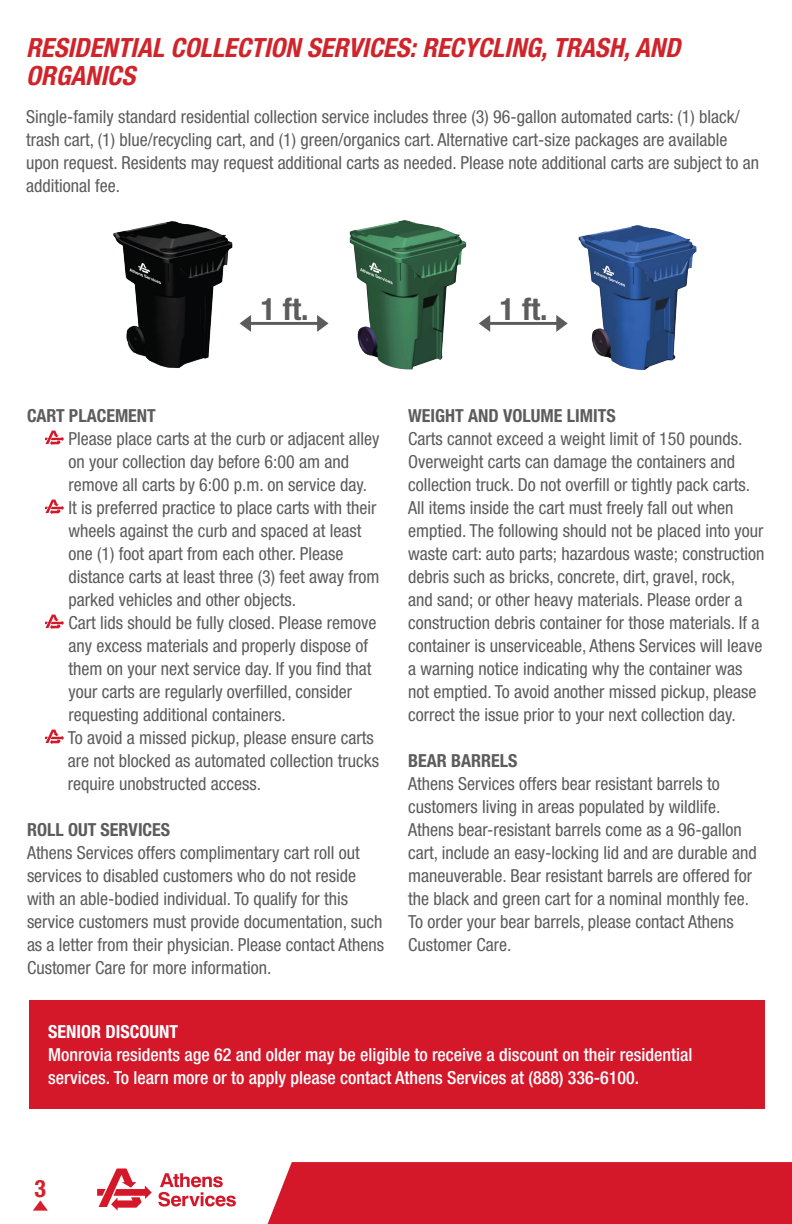
<style>
.page{position:relative;width:792px;height:1224px;background:#fff}
.page>*{position:absolute;margin:0;border:0;box-sizing:border-box;transform-origin:0 0}
.t1{font:700 condensed 30.8px "Helvetica Neue LT Std";color:#5c5c5d}
.t2{font:italic 700 condensed 26.6px "Helvetica Neue LT Std";color:#d1232a}
.t3{font:700 condensed 24px "Helvetica Neue LT Std";color:#d61f2b}
.t4{font:condensed 18px/23px "Helvetica Neue LT Std";color:#5c5c5d}
.t5{font:500 condensed 18px/23px "Helvetica Neue LT Std";color:#fff}
.t6{font:700 condensed 18px "Helvetica Neue LT Std";color:#5c5c5d}
.t7{font:700 condensed 18px "Helvetica Neue LT Std";color:#fff}
</style>
<div class="page">
<svg style="left:158px;top:1173px;width:78px;height:34px"></svg>
<svg style="left:97px;top:1169px;width:55px;height:42px"></svg>
<div style="left:30px;top:1001px;width:735px;height:108px;background:#d5172a"></div>
<svg style="left:45px;top:431px;width:19px;height:14px"></svg>
<svg style="left:45px;top:500px;width:19px;height:14px"></svg>
<svg style="left:45px;top:615px;width:19px;height:14px"></svg>
<svg style="left:45px;top:730px;width:19px;height:14px"></svg>
<hr style="left:245px;top:322px;width:78px;height:3px;background:#5c5c5d">
<svg style="left:317px;top:315px;width:12px;height:17px"></svg>
<svg style="left:240px;top:315px;width:11px;height:17px"></svg>
<hr style="left:484px;top:322px;width:78px;height:3px;background:#5c5c5d">
<svg style="left:556px;top:315px;width:12px;height:17px"></svg>
<svg style="left:479px;top:315px;width:11px;height:17px"></svg>
<img style="left:113px;top:221px;width:119px;height:148px">
<img style="left:578px;top:225px;width:118px;height:146px">
<img style="left:349px;top:220px;width:117px;height:150px">
<svg style="left:33px;top:1200px;width:15px;height:11px"></svg>
<div style="left:267px;top:1162px;width:525px;height:62px;background:#d5172a"></div>
<p class="t2" style="left:26px;top:31px;width:656px">RESIDENTIAL COLLECTION SERVICES: RECYCLING, TRASH, AND</p>
<p class="t2" style="left:26px;top:59px;width:111px">ORGANICS</p>
<p class="t4" style="left:26px;top:105px;width:735px">Single-family standard residential collection service includes three (3) 96-gallon automated carts: (1) black/ trash cart, (1) blue/recycling cart, and (1) green/organics cart. Alternative cart-size packages are available upon request. Residents may request additional carts as needed. Please note additional carts are subject to an additional fee.</p>
<p class="t1" style="left:261px;top:290px;width:49px">1 ft.</p>
<p class="t1" style="left:500px;top:290px;width:49px">1 ft.</p>
<p class="t6" style="left:27px;top:405px;width:130px">CART PLACEMENT</p>
<p class="t4" style="left:68px;top:427px;width:312px">Please place carts at the curb or adjacent alley on your collection day before 6:00 am and remove all carts by 6:00 p.m. on service day.</p>
<p class="t4" style="left:68px;top:496px;width:313px">It is preferred practice to place carts with their wheels against the curb and spaced at least one (1) foot apart from each other. Please distance carts at least three (3) feet away from parked vehicles and other objects.</p>
<p class="t4" style="left:68px;top:611px;width:310px">Cart lids should be fully closed. Please remove any excess materials and properly dispose of them on your next service day. If you find that your carts are regularly overfilled, consider requesting additional containers.</p>
<p class="t4" style="left:68px;top:726px;width:313px">To avoid a missed pickup, please ensure carts are not blocked as automated collection trucks require unobstructed access.</p>
<p class="t6" style="left:27px;top:819px;width:145px">ROLL OUT SERVICES</p>
<p class="t4" style="left:27px;top:841px;width:359px">Athens Services offers complimentary cart roll out services to disabled customers who do not reside with an able-bodied individual. To qualify for this service customers must provide documentation, such as a letter from their physician. Please contact Athens Customer Care for more information.</p>
<p class="t6" style="left:408px;top:405px;width:209px">WEIGHT AND VOLUME LIMITS</p>
<p class="t4" style="left:408px;top:427px;width:358px">Carts cannot exceed a weight limit of 150 pounds.<br>Overweight carts can damage the containers and collection truck. Do not overfill or tightly pack carts.<br>All items inside the cart must freely fall out when emptied. The following should not be placed into your waste cart: auto parts; hazardous waste; construction debris such as bricks, concrete, dirt, gravel, rock,<br>and sand; or other heavy materials. Please order a construction debris container for those materials. If a container is unserviceable, Athens Services will leave a warning notice indicating why the container was not emptied. To avoid another missed pickup, please correct the issue prior to your next collection day.</p>
<p class="t6" style="left:408px;top:750px;width:111px">BEAR BARRELS</p>
<p class="t4" style="left:408px;top:772px;width:350px">Athens Services offers bear resistant barrels to customers living in areas populated by wildlife.<br>Athens bear-resistant barrels come as a 96-gallon cart, include an easy-locking lid and are durable and maneuverable. Bear resistant barrels are offered for the black and green cart for a nominal monthly fee.<br>To order your bear barrels, please contact Athens Customer Care.</p>
<p class="t7" style="left:48px;top:1021px;width:131px">SENIOR DISCOUNT</p>
<p class="t5" style="left:48px;top:1043px;width:646px">Monrovia residents age 62 and older may be eligible to receive a discount on their residential services. To learn more or to apply please contact Athens Services at (888) 336-6100.</p>
<h3 class="t3" style="left:35px;top:1174px;width:13px">3</h3>
</div>
